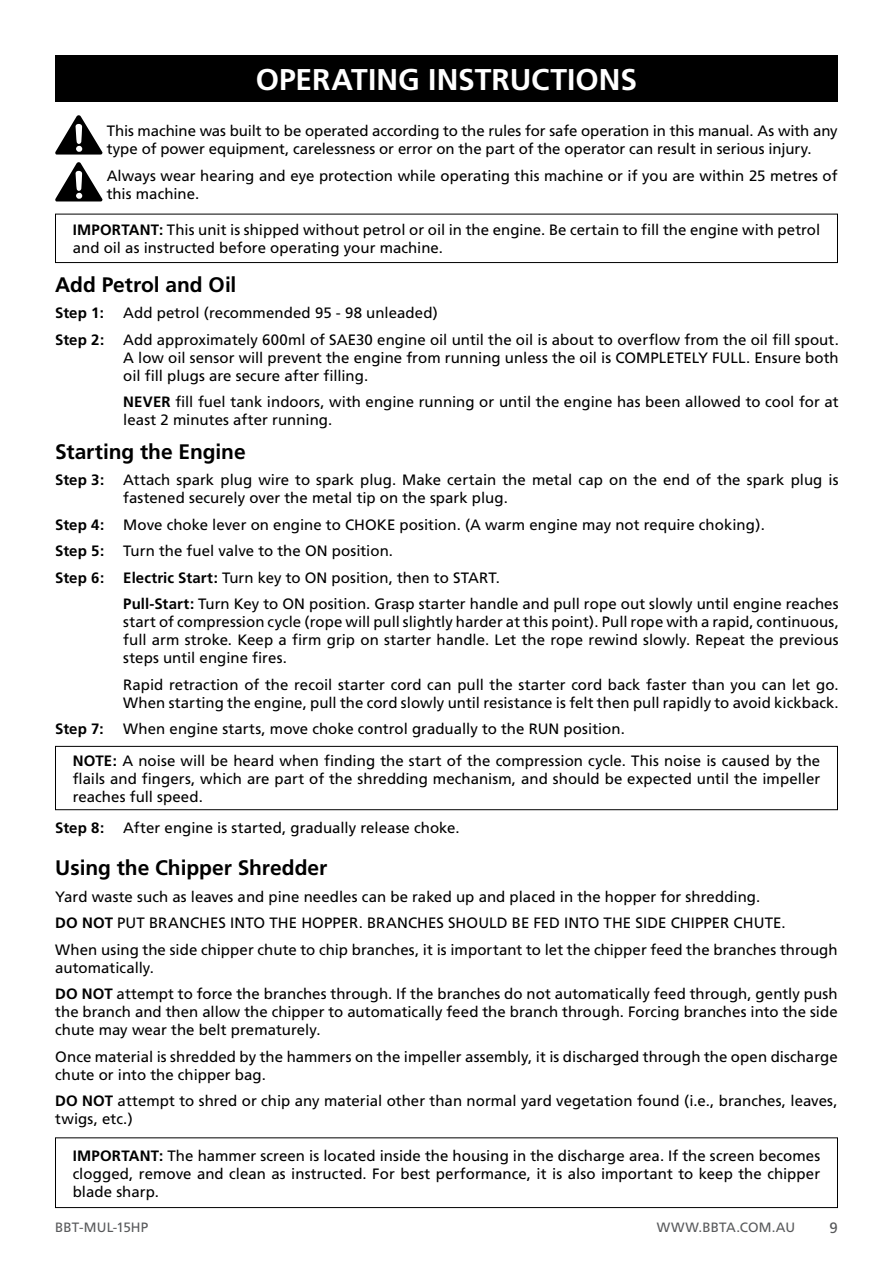
<style>
.page{position:relative;width:893px;height:1263px;background:#fff}
.page>*{position:absolute;margin:0;border:0;box-sizing:border-box;transform-origin:0 0}
.t1{font:700 30px "Frutiger";color:#fff}
.t2{font:700 21px "Frutiger";letter-spacing:-.005em;color:#000}
.t3{font:15px/18px "Frutiger";color:#000}
.t4{font:700 15px "Frutiger";color:#000}
.t5{font:15px "Frutiger";color:#58595b}
.t6{font:13.5px "Frutiger";letter-spacing:.01em;color:#58595b}
.s1{font-weight:700}
</style>
<div class="page">
<div style="left:55px;top:55px;width:783px;height:47px;background:#000"></div>
<div style="left:55px;top:214px;width:783px;height:49px;border:1px solid #000"></div>
<svg style="left:55px;top:115px;width:48px;height:40px"></svg>
<svg style="left:55px;top:162px;width:48px;height:39px"></svg>
<div style="left:55px;top:746px;width:783px;height:64px;border:1px solid #000"></div>
<div style="left:55px;top:1137px;width:783px;height:71px;border:1px solid #000"></div>
<h1 class="t1" style="left:256px;top:62px;width:383px">OPERATING INSTRUCTIONS</h1>
<p class="t3" style="left:107px;top:122px;width:732px">This machine was built to be operated according to the rules for safe operation in this manual. As with any type of power equipment, carelessness or error on the part of the operator can result in serious injury.</p>
<p class="t3" style="left:107px;top:166px;width:732px">Always wear hearing and eye protection while operating this machine or if you are within 25 metres of this machine.</p>
<p class="t3" style="left:73px;top:221px;width:749px"><span class="s1">IMPORTANT:</span> This unit is shipped without petrol or oil in the engine. Be certain to fill the engine with petrol and oil as instructed before operating your machine.</p>
<h2 class="t2" style="left:55px;top:272px;width:183px">Add Petrol and Oil</h2>
<p class="t4" style="left:55px;top:304px;width:50px">Step 1:</p>
<p class="t3" style="left:123px;top:304px;width:316px">Add petrol (recommended 95 - 98 unleaded)</p>
<p class="t4" style="left:55px;top:331px;width:51px">Step 2:</p>
<p class="t3" style="left:123px;top:331px;width:717px;text-align:justify">Add approximately 600ml of SAE30 engine oil until the oil is about to overflow from the oil fill spout.<br>A low oil sensor will prevent the engine from running unless the oil is COMPLETELY FULL. Ensure both oil fill plugs are secure after filling.</p>
<p class="t3" style="left:123px;top:393px;width:717px"><span class="s1">NEVER</span> fill fuel tank indoors, with engine running or until the engine has been allowed to cool for at least 2 minutes after running.</p>
<h2 class="t2" style="left:55px;top:439px;width:192px">Starting the Engine</h2>
<p class="t4" style="left:55px;top:471px;width:50px">Step 3:</p>
<p class="t3" style="left:123px;top:471px;width:717px">Attach spark plug wire to spark plug. Make certain the metal cap on the end of the spark plug is fastened securely over the metal tip on the spark plug.</p>
<p class="t4" style="left:55px;top:516px;width:51px">Step 4:</p>
<p class="t3" style="left:123px;top:515px;width:643px">Move choke lever on engine to CHOKE position. (A warm engine may not require choking).</p>
<p class="t4" style="left:55px;top:542px;width:50px">Step 5:</p>
<p class="t3" style="left:123px;top:542px;width:271px">Turn the fuel valve to the ON position.</p>
<p class="t4" style="left:55px;top:569px;width:51px">Step 6:</p>
<p class="t3" style="left:123px;top:564px;width:717px;line-height:26.5px"><span class="s1">Electric Start:</span> Turn key to ON position, then to START.<br><span class="s1">Pull-Start:</span> Turn Key to ON position. Grasp starter handle and pull rope out slowly until engine reaches</p>
<p class="t3" style="left:123px;top:613px;width:717px;text-align:justify">start of compression cycle (rope will pull slightly harder at this point). Pull rope with a rapid, continuous, full arm stroke. Keep a firm grip on starter handle. Let the rope rewind slowly. Repeat the previous steps until engine fires.</p>
<p class="t3" style="left:123px;top:675px;width:717px">Rapid retraction of the recoil starter cord can pull the starter cord back faster than you can let go.<br>When starting the engine, pull the cord slowly until resistance is felt then pull rapidly to avoid kickback.</p>
<p class="t4" style="left:55px;top:720px;width:50px">Step 7:</p>
<p class="t3" style="left:123px;top:720px;width:503px">When engine starts, move choke control gradually to the RUN position.</p>
<p class="t3" style="left:73px;top:751px;width:749px;text-align:justify"><span class="s1">NOTE:</span> A noise will be heard when finding the start of the compression cycle. This noise is caused by the flails and fingers, which are part of the shredding mechanism, and should be expected until the impeller reaches full speed.</p>
<p class="t4" style="left:55px;top:819px;width:51px">Step 8:</p>
<p class="t3" style="left:123px;top:818px;width:338px">After engine is started, gradually release choke.</p>
<h2 class="t2" style="left:55px;top:855px;width:274px">Using the Chipper Shredder</h2>
<p class="t3" style="left:55px;top:883px;width:784px;line-height:26.5px">Yard waste such as leaves and pine needles can be raked up and placed in the hopper for shredding.<br><span class="s1">DO NOT</span> PUT BRANCHES INTO THE HOPPER. BRANCHES SHOULD BE FED INTO THE SIDE CHIPPER CHUTE.<br>When using the side chipper chute to chip branches, it is important to let the chipper feed the branches through</p>
<p class="t3" style="left:55px;top:954px;width:784px;line-height:26.5px">automatically.<br><span class="s1">DO NOT</span> attempt to force the branches through. If the branches do not automatically feed through, gently push</p>
<p class="t3" style="left:55px;top:1003px;width:784px">the branch and then allow the chipper to automatically feed the branch through. Forcing branches into the side chute may wear the belt prematurely.</p>
<p class="t3" style="left:55px;top:1047px;width:784px">Once material is shredded by the hammers on the impeller assembly, it is discharged through the open discharge chute or into the chipper bag.</p>
<p class="t3" style="left:55px;top:1092px;width:784px"><span class="s1">DO NOT</span> attempt to shred or chip any material other than normal yard vegetation found (i.e., branches, leaves, twigs, etc.)</p>
<p class="t3" style="left:73px;top:1146px;width:749px;text-align:justify"><span class="s1">IMPORTANT:</span> The hammer screen is located inside the housing in the discharge area. If the screen becomes clogged, remove and clean as instructed. For best performance, it is also important to keep the chipper blade sharp.</p>
<p class="t6" style="left:55px;top:1219px;width:95px">BBT-MUL-15HP</p>
<p class="t6" style="left:657px;top:1219px;width:140px">WWW.BBTA.COM.AU</p>
<p class="t5" style="left:829px;top:1219px;width:10px">9</p>
</div>
